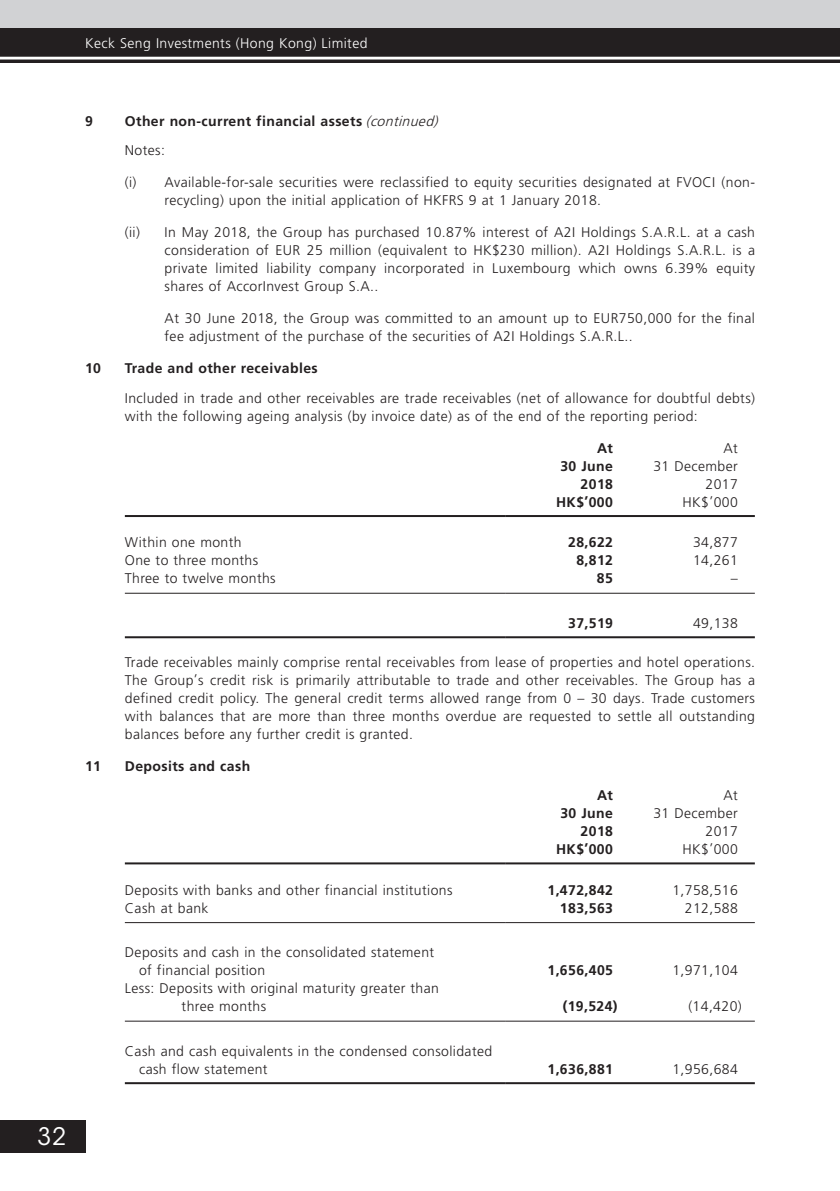
<style>
.page{position:relative;width:840px;height:1191px;background:#fff}
.page>*{position:absolute;margin:0;border:0;box-sizing:border-box;transform-origin:0 0}
.t1{font:24px "ITC Avant Garde Std";color:#fff}
.Notes{font:300 14px/18px "Frutiger LT Std";letter-spacing:.03em;color:#231f20}
.Notes-2{font:700 14px "Frutiger LT Std";letter-spacing:.03em;color:#231f20}
.Notes_HD1{font:700 14px "Frutiger LT Std";letter-spacing:.03em;color:#231f20}
.t2{font:300 14px "Frutiger LT Std";letter-spacing:.03em;color:#fff}
.s1{font-weight:300;font-style:italic}
</style>
<div class="page">
<div style="left:0;top:0;width:839px;height:42px;background:#d1d2d4"></div>
<div style="left:0;top:28px;width:839px;height:34px;background:#231f20"></div>
<hr style="left:0;top:57px;width:839px;height:2px;background:#fff">
<div style="left:0;top:1120px;width:85px;height:32px;background:#231f20"></div>
<hr style="left:125px;top:515px;width:380px;height:2px;background:#231f20">
<hr style="left:505px;top:515px;width:124px;height:2px;background:#231f20">
<hr style="left:629px;top:515px;width:125px;height:2px;background:#231f20">
<hr style="left:125px;top:593px;width:380px;height:1px;background:#231f20">
<hr style="left:505px;top:593px;width:124px;height:1px;background:#231f20">
<hr style="left:629px;top:593px;width:125px;height:1px;background:#231f20">
<hr style="left:125px;top:636px;width:380px;height:2px;background:#231f20">
<hr style="left:505px;top:636px;width:124px;height:2px;background:#231f20">
<hr style="left:629px;top:636px;width:125px;height:2px;background:#231f20">
<hr style="left:125px;top:862px;width:380px;height:2px;background:#231f20">
<hr style="left:505px;top:862px;width:124px;height:2px;background:#231f20">
<hr style="left:629px;top:862px;width:125px;height:2px;background:#231f20">
<hr style="left:125px;top:922px;width:380px;height:1px;background:#231f20">
<hr style="left:505px;top:922px;width:124px;height:1px;background:#231f20">
<hr style="left:629px;top:922px;width:125px;height:1px;background:#231f20">
<hr style="left:125px;top:1020px;width:380px;height:1px;background:#231f20">
<hr style="left:505px;top:1020px;width:124px;height:1px;background:#231f20">
<hr style="left:629px;top:1020px;width:125px;height:1px;background:#231f20">
<hr style="left:125px;top:1082px;width:380px;height:2px;background:#231f20">
<hr style="left:505px;top:1082px;width:124px;height:2px;background:#231f20">
<hr style="left:629px;top:1082px;width:125px;height:2px;background:#231f20">
<p class="t2" style="left:85px;top:35px;width:284px">Keck Seng Investments (Hong Kong) Limited</p>
<h1 class="t1" style="left:37px;top:1121px;width:30px">32</h1>
<p class="Notes_HD1" style="left:85px;top:113px;width:9px">9</p>
<p class="Notes_HD1" style="left:125px;top:113px;width:318px">Other non-current financial assets <span class="s1">(continued)</span></p>
<p class="Notes" style="left:125px;top:142px;width:42px">Notes:</p>
<p class="Notes" style="left:164px;top:174px;width:591px;text-indent:-40px">(i) Available-for-sale securities were reclassified to equity securities designated at FVOCI (non&shy;recycling) upon the initial application of HKFRS 9 at 1 January 2018.</p>
<p class="Notes" style="left:125px;top:224px;width:17px">(ii)</p>
<p class="Notes" style="left:164px;top:224px;width:591px;text-align:justify">In May 2018, the Group has purchased 10.87% interest of A2I Holdings S.A.R.L. at a cash consideration of EUR 25 million (equivalent to HK$230 million). A2I Holdings S.A.R.L. is a private limited liability company incorporated in Luxembourg which owns 6.39% equity shares of AccorInvest Group S.A..</p>
<p class="Notes" style="left:164px;top:310px;width:591px">At 30 June 2018, the Group was committed to an amount up to EUR750,000 for the final fee adjustment of the purchase of the securities of A2I Holdings S.A.R.L..</p>
<p class="Notes_HD1" style="left:85px;top:360px;width:17px">10</p>
<p class="Notes_HD1" style="left:125px;top:360px;width:194px">Trade and other receivables</p>
<p class="Notes" style="left:125px;top:389px;width:631px">Included in trade and other receivables are trade receivables (net of allowance for doubtful debts) with the following ageing analysis (by invoice date) as of the end of the reporting period:</p>
<p class="Notes-2" style="left:596px;top:439px;width:17px">At</p>
<p class="Notes-2" style="left:560px;top:457px;width:54px">30 June</p>
<p class="Notes-2" style="left:580px;top:475px;width:34px">2018</p>
<p class="Notes" style="left:723px;top:439px;width:16px">At</p>
<p class="Notes" style="left:653px;top:457px;width:86px">31 December</p>
<p class="Notes" style="left:705px;top:475px;width:34px">2017</p>
<p class="Notes-2" style="left:555px;top:493px;width:58px">HK$’000</p>
<p class="Notes" style="left:682px;top:493px;width:57px">HK$’000</p>
<p class="Notes" style="left:125px;top:534px;width:118px">Within one month</p>
<p class="Notes-2" style="left:568px;top:534px;width:46px">28,622</p>
<p class="Notes" style="left:692px;top:534px;width:46px">34,877</p>
<p class="Notes" style="left:125px;top:552px;width:135px">One to three months</p>
<p class="Notes-2" style="left:576px;top:552px;width:38px">8,812</p>
<p class="Notes" style="left:692px;top:552px;width:46px">14,261</p>
<p class="Notes" style="left:125px;top:570px;width:152px">Three to twelve months</p>
<p class="Notes-2" style="left:596px;top:570px;width:17px">85</p>
<p class="Notes" style="left:730px;top:570px;width:8px">–</p>
<p class="Notes-2" style="left:568px;top:615px;width:46px">37,519</p>
<p class="Notes" style="left:692px;top:614px;width:46px">49,138</p>
<p class="Notes" style="left:125px;top:653px;width:631px;text-align:justify">Trade receivables mainly comprise rental receivables from lease of properties and hotel operations.<br>The Group’s credit risk is primarily attributable to trade and other receivables. The Group has a defined credit policy. The general credit terms allowed range from 0 – 30 days. Trade customers with balances that are more than three months overdue are requested to settle all outstanding balances before any further credit is granted.</p>
<p class="Notes_HD1" style="left:85px;top:757px;width:17px">11</p>
<p class="Notes_HD1" style="left:125px;top:757px;width:127px">Deposits and cash</p>
<p class="Notes-2" style="left:596px;top:787px;width:17px">At</p>
<p class="Notes-2" style="left:560px;top:805px;width:54px">30 June</p>
<p class="Notes-2" style="left:580px;top:823px;width:34px">2018</p>
<p class="Notes" style="left:723px;top:786px;width:16px">At</p>
<p class="Notes" style="left:653px;top:804px;width:86px">31 December</p>
<p class="Notes" style="left:705px;top:822px;width:34px">2017</p>
<p class="Notes-2" style="left:555px;top:841px;width:58px">HK$’000</p>
<p class="Notes" style="left:682px;top:840px;width:57px">HK$’000</p>
<p class="Notes" style="left:125px;top:881px;width:329px">Deposits with banks and other financial institutions</p>
<p class="Notes-2" style="left:547px;top:881px;width:67px">1,472,842</p>
<p class="Notes" style="left:672px;top:881px;width:67px">1,758,516</p>
<p class="Notes" style="left:125px;top:899px;width:85px">Cash at bank</p>
<p class="Notes-2" style="left:559px;top:899px;width:54px">183,563</p>
<p class="Notes" style="left:684px;top:899px;width:54px">212,588</p>
<p class="Notes" style="left:139px;top:943px;width:296px;text-indent:-14px">Deposits and cash in the consolidated statement of financial position</p>
<p class="Notes-2" style="left:547px;top:962px;width:67px">1,656,405</p>
<p class="Notes" style="left:672px;top:961px;width:67px">1,971,104</p>
<p class="Notes" style="left:181px;top:979px;width:259px;text-indent:-57px">Less: Deposits with original maturity greater than three months</p>
<p class="Notes" style="left:139px;top:1042px;width:354px;text-indent:-14px">Cash and cash equivalents in the condensed consolidated cash flow statement</p>
<p class="Notes-2" style="left:562px;top:998px;width:56px">(19,524)</p>
<p class="Notes" style="left:688px;top:997px;width:55px">(14,420)</p>
<p class="Notes-2" style="left:547px;top:1060px;width:67px">1,636,881</p>
<p class="Notes" style="left:672px;top:1060px;width:67px">1,956,684</p>
</div>
